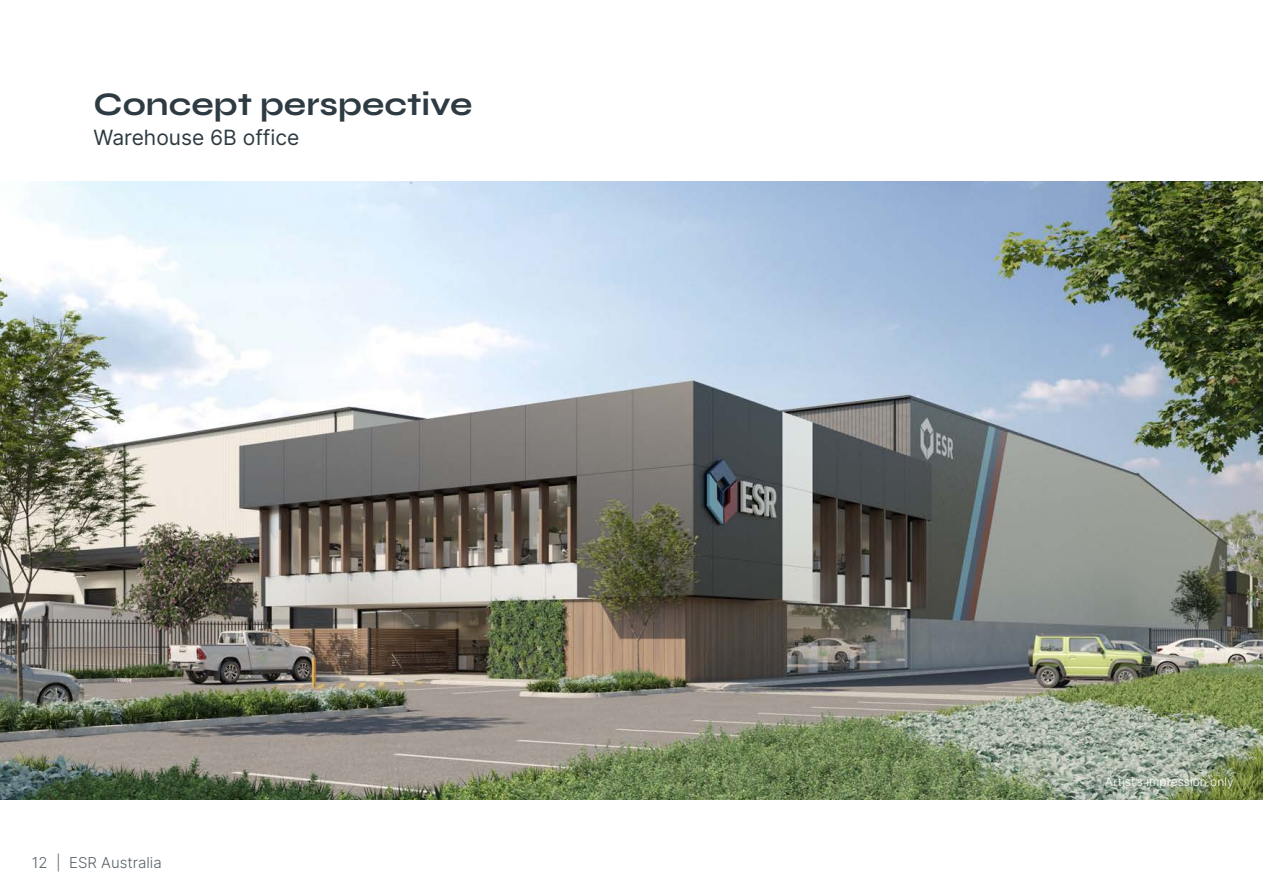
<style>
.page{position:relative;width:1263px;height:893px;background:#fff}
.page>*{position:absolute;margin:0;border:0;box-sizing:border-box;transform-origin:0 0}
.Headers{font:700 33px "Syne";color:#2e3b42}
.Headers-2{font:21px "Inter";color:#2e3b42}
.t1{font:300 15px "Inter";color:#586268}
.Stats{font:300 12px "Inter";color:#fff}
</style>
<div class="page">
<img style="left:0;top:182px;width:1263px;height:617px">
<p class="Headers" style="left:94px;top:83px;width:380px">Concept perspective</p>
<p class="Headers-2" style="left:94px;top:122px;width:207px">Warehouse 6B office</p>
<p class="t1" style="left:32px;top:852px;width:131px">12 | ESR Australia</p>
<p class="Stats" style="left:1105px;top:772px;width:130px">Artist’s impression only</p>
</div>
